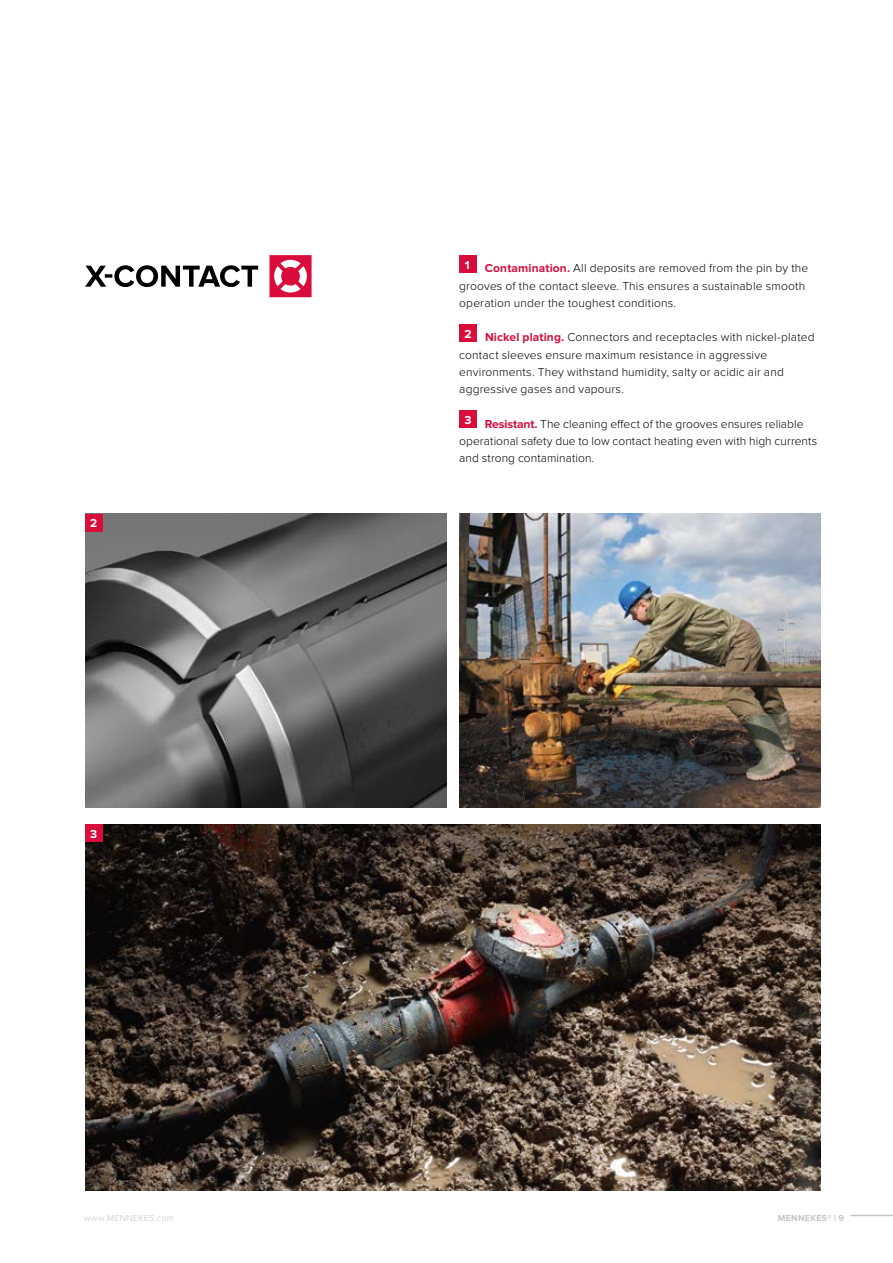
<style>
.page{position:relative;width:893px;height:1263px;background:#fff}
.page>*{position:absolute;margin:0;border:0;box-sizing:border-box;transform-origin:0 0}
.t1{font:300 12px/17.2px "Proxima Nova";letter-spacing:.015em;color:#000}
.t2{font:700 12px "Proxima Nova";color:#fff}
.t3{font:300 9px "Proxima Nova";letter-spacing:.035em;color:#c6c6c6}
.t4{font:700 9px "Proxima Nova";letter-spacing:.03em;color:#c6c6c6}
.s1{font-weight:700;color:#d90c3b}
</style>
<div class="page">
<hr style="left:850px;top:1215px;width:43px;height:1px;background:#c6c6c6">
<div style="left:459px;top:324px;width:17px;height:17px;background:#d90c3b"></div>
<div style="left:459px;top:410px;width:17px;height:18px;background:#d90c3b"></div>
<img style="left:459px;top:514px;width:362px;height:293px">
<img style="left:85px;top:514px;width:361px;height:293px">
<img style="left:85px;top:824px;width:736px;height:367px">
<div style="left:85px;top:824px;width:17px;height:18px;background:#d90c3b"></div>
<div style="left:85px;top:514px;width:17px;height:17px;background:#d90c3b"></div>
<div style="left:459px;top:255px;width:17px;height:17px;background:#d90c3b"></div>
<svg style="left:85px;top:265px;width:173px;height:22px"></svg>
<svg style="left:269px;top:255px;width:43px;height:42px"></svg>
<p class="t2" style="left:90px;top:516px;width:9px">2</p>
<p class="t2" style="left:90px;top:827px;width:9px">3</p>
<p class="t2" style="left:464px;top:258px;width:9px">1</p>
<p class="t1" style="left:459px;top:260px;width:351px;text-indent:26px"><span class="s1">Contamination.</span> All deposits are removed from the pin by the grooves of the contact sleeve. This ensures a sustainable smooth operation under the toughest conditions.</p>
<p class="t1" style="left:459px;top:329px;width:357px;text-indent:5px"><sup>2</sup> <span class="s1">Nickel plating.</span> Connectors and receptacles with nickel-plated contact sleeves ensure maximum resistance in aggressive environments. They withstand humidity, salty or acidic air and aggressive gases and vapours.</p>
<p class="t1" style="left:459px;top:415px;width:360px;text-indent:5px"><sup>3</sup> <span class="s1">Resistant.</span> The cleaning effect of the grooves ensures reliable operational safety due to low contact heating even with high currents and strong contamination.</p>
<p class="t3" style="left:84px;top:1213px;width:91px">www.MENNEKES.com</p>
<p class="t4" style="left:778px;top:1213px;width:68px">MENNEKES® | 9</p>
</div>
